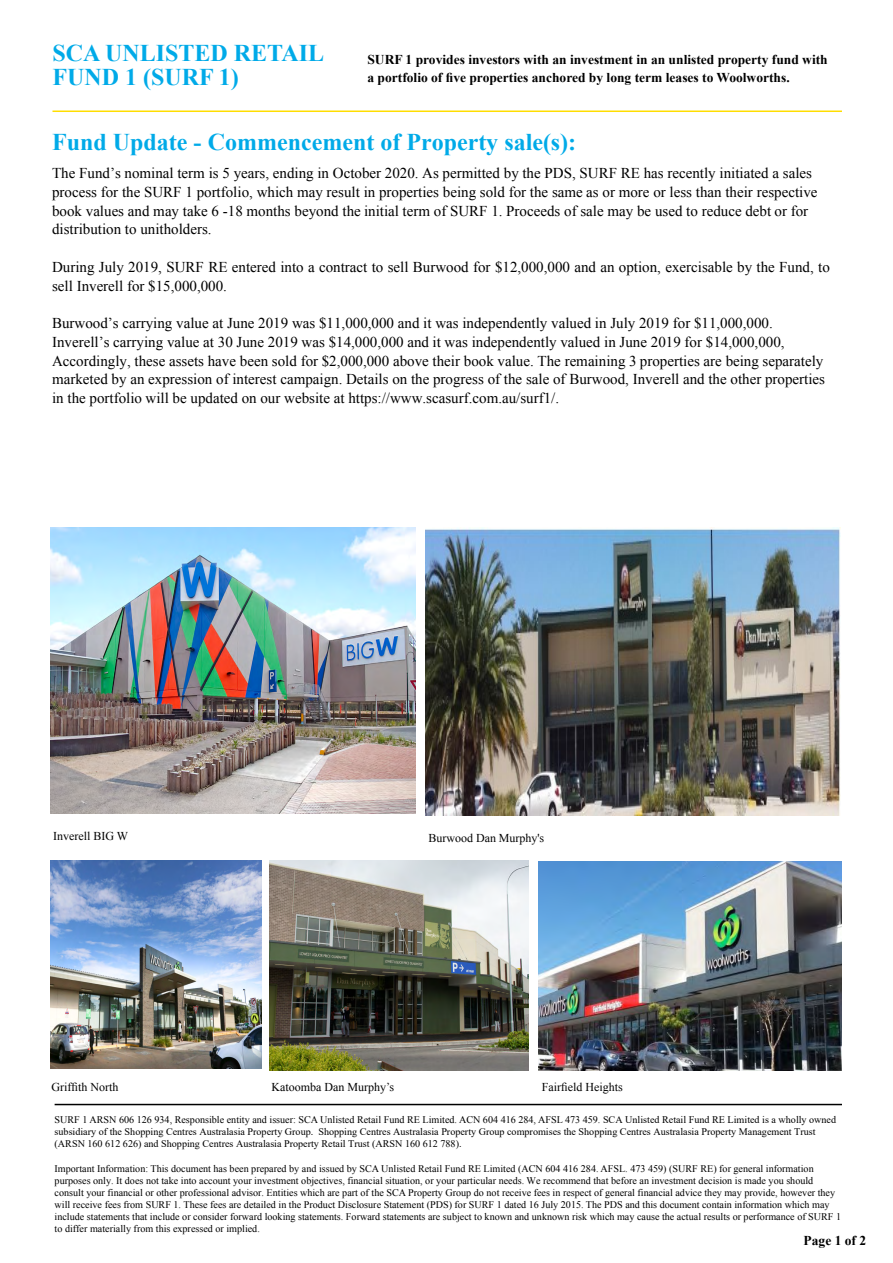
<style>
.page{position:relative;width:893px;height:1263px;background:#fff}
.page>*{position:absolute;margin:0;border:0;box-sizing:border-box;transform-origin:0 0}
.t1{font:700 24px/24px "Times New Roman";color:#00aae8}
.t2{font:15px/18.8px "Times New Roman";color:#000}
.t3{font:700 13.5px/18px "Times New Roman";color:#000}
.t4{font:12px "Times New Roman";color:#000}
.t5{font:10.2px/12.1px "Times New Roman";color:#000}
</style>
<div class="page">
<hr style="left:52px;top:110px;width:790px;height:2px;background:#ffde00">
<hr style="left:55px;top:1104px;width:787px;height:1px;background:#000">
<img style="left:539px;top:862px;width:303px;height:208px">
<img style="left:51px;top:528px;width:365px;height:285px">
<img style="left:50px;top:861px;width:212px;height:208px">
<img style="left:269px;top:861px;width:260px;height:210px">
<img style="left:426px;top:527px;width:414px;height:289px">
<h1 class="t1" style="left:52px;top:40px;width:273px">SCA UNLISTED RETAIL<br>FUND 1 (SURF 1)</h1>
<h3 class="t3" style="left:367px;top:51px;width:462px">SURF 1 provides investors with an investment in an unlisted property fund with a portfolio of five properties anchored by long term leases to Woolworths.</h3>
<h1 class="t1" style="left:52px;top:129px;width:526px">Fund Update - Commencement of Property sale(s):</h1>
<p class="t2" style="left:52px;top:163px;width:767px">The Fund’s nominal term is 5 years, ending in October 2020. As permitted by the PDS, SURF RE has recently initiated a sales process for the SURF 1 portfolio, which may result in properties being sold for the same as or more or less than their respective book values and may take 6 -18 months beyond the initial term of SURF 1. Proceeds of sale may be used to reduce debt or for distribution to unitholders.</p>
<h2 class="t2" style="left:52px;top:257px;width:779px">During July 2019, SURF RE entered into a contract to sell Burwood for $12,000,000 and an option, exercisable by the Fund, to sell Inverell for $15,000,000.</h2>
<p class="t2" style="left:52px;top:313px;width:774px">Burwood’s carrying value at June 2019 was $11,000,000 and it was independently valued in July 2019 for $11,000,000.<br>Inverell’s carrying value at 30 June 2019 was $14,000,000 and it was independently valued in June 2019 for $14,000,000, Accordingly, these assets have been sold for $2,000,000 above their book value. The remaining 3 properties are being separately marketed by an expression of interest campaign. Details on the progress of the sale of Burwood, Inverell and the other properties in the portfolio will be updated on our website at https://www.scasurf.com.au/surf1/.</p>
<p class="t4" style="left:53px;top:828px;width:77px">Inverell BIG W</p>
<p class="t4" style="left:429px;top:829px;width:117px">Burwood Dan Murphy's</p>
<p class="t4" style="left:52px;top:1079px;width:68px">Griffith North</p>
<p class="t4" style="left:271px;top:1079px;width:124px">Katoomba Dan Murphy’s</p>
<p class="t4" style="left:542px;top:1079px;width:82px">Fairfield Heights</p>
<p class="t5" style="left:55px;top:1113px;width:783px">SURF 1 ARSN 606 126 934, Responsible entity and issuer: SCA Unlisted Retail Fund RE Limited. ACN 604 416 284, AFSL 473 459. SCA Unlisted Retail Fund RE Limited is a wholly owned subsidiary of the Shopping Centres Australasia Property Group. Shopping Centres Australasia Property Group compromises the Shopping Centres Australasia Property Management Trust (ARSN 160 612 626) and Shopping Centres Australasia Property Retail Trust (ARSN 160 612 788).</p>
<p class="t5" style="left:55px;top:1162px;width:788px">Important Information: This document has been prepared by and issued by SCA Unlisted Retail Fund RE Limited (ACN 604 416 284. AFSL. 473 459) (SURF RE) for general information purposes only. It does not take into account your investment objectives, financial situation, or your particular needs. We recommend that before an investment decision is made you should consult your financial or other professional advisor. Entities which are part of the SCA Property Group do not receive fees in respect of general financial advice they may provide, however they will receive fees from SURF 1. These fees are detailed in the Product Disclosure Statement (PDS) for SURF 1 dated 16 July 2015. The PDS and this document contain information which may include statements that include or consider forward looking statements. Forward statements are subject to known and unknown risk which may cause the actual results or performance of SURF 1 to differ materially from this expressed or implied.</p>
<h3 class="t3" style="left:804px;top:1231px;width:64px">Page 1 of 2</h3>
</div>
